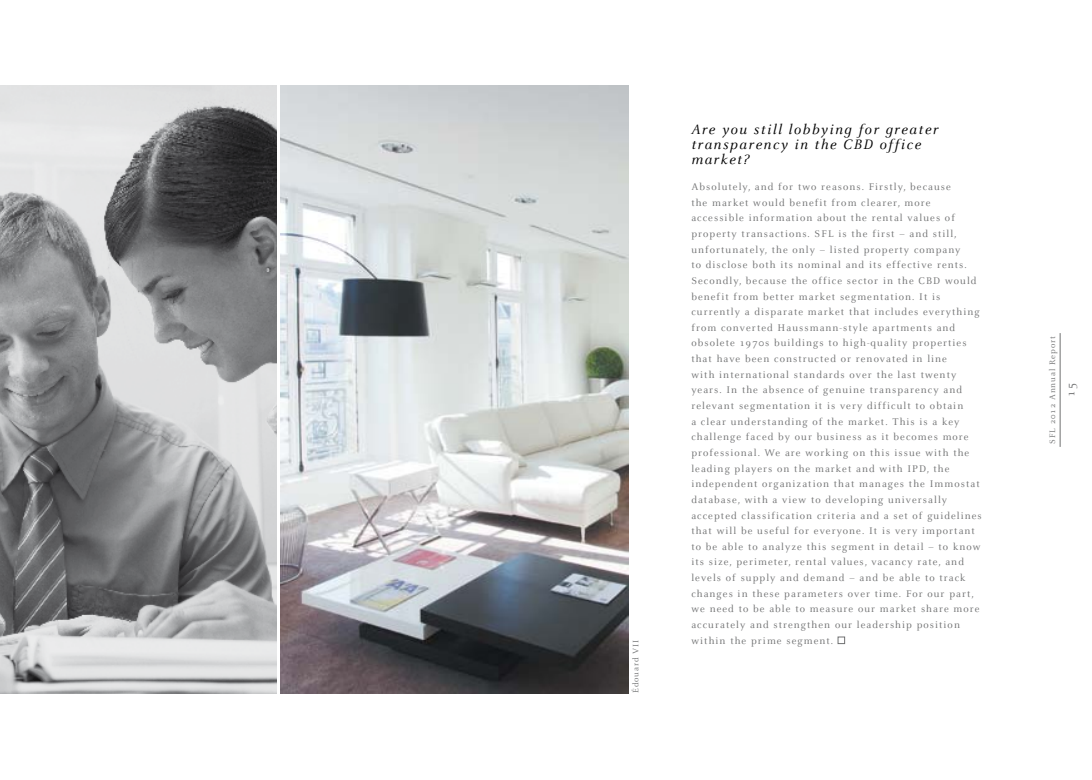
<style>
.page{position:relative;width:1092px;height:780px;background:#fff}
.page>*{position:absolute;margin:0;border:0;box-sizing:border-box;transform-origin:0 0}
.t1{font:italic 15px/15px "Celeste";letter-spacing:.1em;color:#000}
.t2{font:12.5px "Celeste";color:#707172}
.t3{font:10.62px/15.6px "Celeste";letter-spacing:.1em;color:#707172}
.t4{font:8.75px "Celeste";letter-spacing:.1em;color:#707172}
</style>
<div class="page">
<hr style="left:1059px;top:333px;width:1px;height:114px;background:#707172">
<img style="left:280px;top:85px;width:348px;height:608px">
<img style="left:0;top:85px;width:276px;height:608px">
<p class="t4" style="left:631px;top:693px;width:55px;rotate:-90deg">édouard VII</p>
<h1 class="t1" style="left:691px;top:122px;width:248px">Are you still lobbying for greater transparency in the CBD office market?</h1>
<p class="t3" style="left:691px;top:179px;width:292px">Absolutely, and for two reasons. Firstly, because<br>the market would benefit from clearer, more accessible information about the rental values of property transactions. SFL is the first – and still, unfortunately, the only – listed property company<br>to disclose both its nominal and its effective rents.<br>Secondly, because the office sector in the CBD would benefit from better market segmentation. It is currently a disparate market that includes everything from converted Haussmann-style apartments and obsolete 1970s buildings to high-quality properties that have been constructed or renovated in line<br>with international standards over the last twenty years. In the absence of genuine transparency and relevant segmentation it is very difficult to obtain<br>a clear understanding of the market. This is a key challenge faced by our business as it becomes more professional. We are working on this issue with the leading players on the market and with IPD, the independent organization that manages the Immostat database, with a view to developing universally accepted classification criteria and a set of guidelines that will be useful for everyone. It is very important to be able to analyze this segment in detail – to know its size, perimeter, rental values, vacancy rate, and levels of supply and demand – and be able to track changes in these parameters over time. For our part, we need to be able to measure our market share more accurately and strengthen our leadership position within the prime segment.</p>
<p class="t4" style="left:1047px;top:444px;width:109px;rotate:-90deg">SFL 2012 Annual Report</p>
<p class="t2" style="left:1064px;top:397px;width:15px;rotate:-90deg">15</p>
</div>
